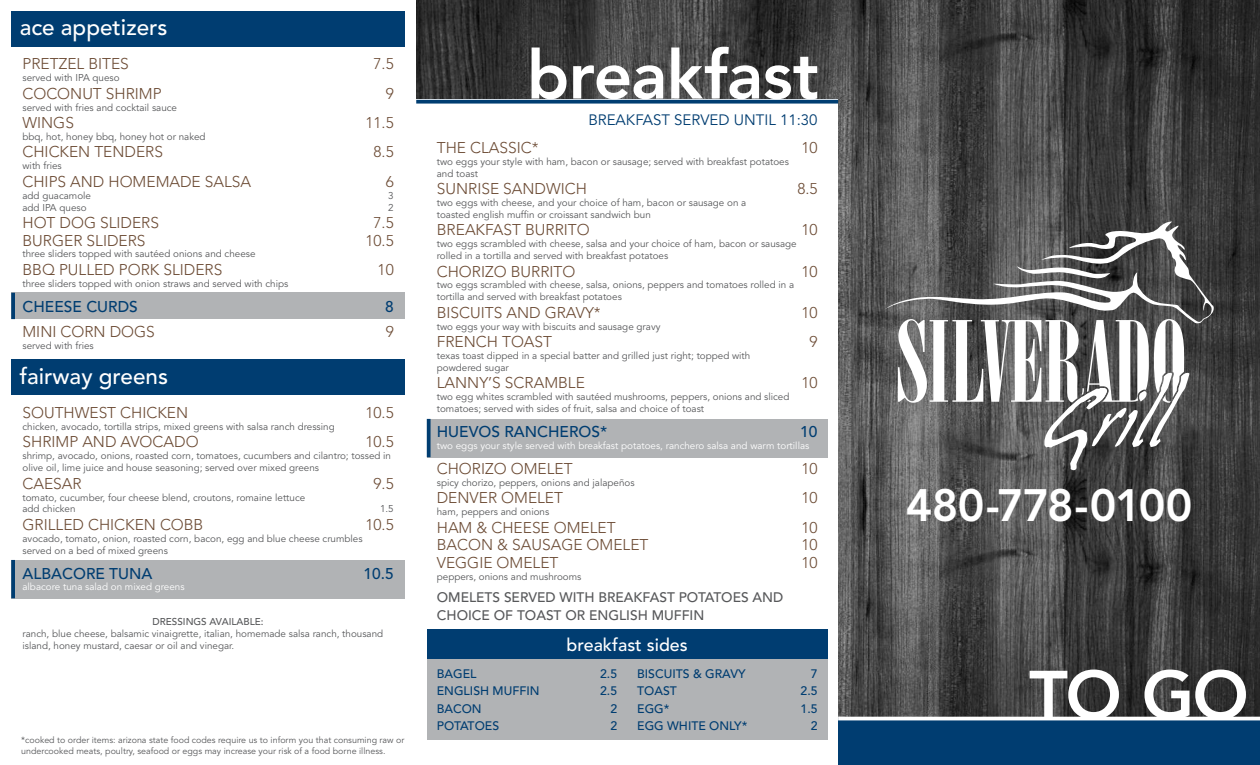
<style>
.page{position:relative;width:1260px;height:765px;background:#fff}
.page>*{position:absolute;margin:0;border:0;box-sizing:border-box;transform-origin:0 0}
.t1{font:800 67.5px "Avenir";letter-spacing:-.015em;color:#fff}
.t2{font:800 45px "Avenir";letter-spacing:-.025em;color:#fff}
.t3{font:500 22.5px "Avenir";color:#fff}
.t4{font:500 17.75px "Avenir";color:#fff}
.t5{font:300 15.5px "Avenir";color:#6b4a33}
.t6{font:500 15.5px "Avenir";color:#003d71}
.t7{font:15px "Avenir";color:#003d71}
.t8{font:500 13.75px/17.5px "Avenir";color:#57585a}
.t9{font:500 12.25px "Avenir";color:#003d71}
.t10{font:9.88px/11.9px "Avenir";color:#57585a}
.t11{font:9.88px "Avenir";color:#fff}
.t12{font:500 9.88px "Avenir";color:#57585a}
.t13{font:8.88px/10.8px "Avenir";color:#57585a}
</style>
<div class="page">
<img style="left:416px;top:0;width:844px;height:717px">
<div style="left:416px;top:100px;width:422px;height:665px;background:#fff"></div>
<div style="left:427px;top:419px;width:401px;height:38px;background:#b1b3b5"></div>
<svg style="left:427px;top:419px;width:4px;height:38px"></svg>
<svg style="left:884px;top:222px;width:330px;height:248px"></svg>
<div style="left:838px;top:719px;width:422px;height:46px;background:#003d71"></div>
<hr style="left:838px;top:717px;width:422px;height:3px;background:#fff">
<svg style="left:416px;top:100px;width:422px;height:4px;background:#1c5280"></svg>
<div style="left:427px;top:657px;width:401px;height:83px;background:#b1b3b5"></div>
<div style="left:427px;top:630px;width:401px;height:29px;background:#003d71"></div>
<div style="left:11px;top:293px;width:394px;height:26px;background:#b1b3b5"></div>
<svg style="left:11px;top:293px;width:4px;height:26px"></svg>
<div style="left:11px;top:11px;width:394px;height:35px;background:#003d71"></div>
<div style="left:11px;top:560px;width:394px;height:38px;background:#b1b3b5"></div>
<svg style="left:11px;top:560px;width:4px;height:38px"></svg>
<div style="left:11px;top:360px;width:394px;height:35px;background:#003d71"></div>
<h3 class="t3" style="left:20px;top:18px;width:149px">ace appetizers</h3>
<h3 class="t5" style="left:22px;top:55px;width:108px">PRETZEL BITES</h3>
<h3 class="t5" style="left:374px;top:55px;width:22px">7.5</h3>
<p class="t10" style="left:22px;top:73px;width:99px">served with IPA queso</p>
<h3 class="t5" style="left:22px;top:84px;width:141px">COCONUT SHRIMP</h3>
<h3 class="t5" style="left:386px;top:84px;width:10px">9</h3>
<p class="t10" style="left:22px;top:102px;width:156px">served with fries and cocktail sauce</p>
<h3 class="t5" style="left:22px;top:114px;width:53px">WINGS</h3>
<h3 class="t5" style="left:365px;top:114px;width:30px">11.5</h3>
<p class="t10" style="left:22px;top:132px;width:185px">bbq, hot, honey bbq, honey hot or naked</p>
<h3 class="t5" style="left:22px;top:143px;width:142px">CHICKEN TENDERS</h3>
<h3 class="t5" style="left:374px;top:143px;width:22px">8.5</h3>
<p class="t10" style="left:22px;top:161px;width:41px">with fries</p>
<h3 class="t5" style="left:22px;top:172px;width:230px">CHIPS AND HOMEMADE SALSA</h3>
<h3 class="t5" style="left:386px;top:172px;width:10px">6</h3>
<p class="t10" style="left:22px;top:190px;width:70px">add guacamole</p>
<p class="t10" style="left:388px;top:190px;width:7px">3</p>
<p class="t10" style="left:22px;top:202px;width:66px">add IPA queso</p>
<p class="t10" style="left:388px;top:202px;width:7px">2</p>
<h3 class="t5" style="left:22px;top:214px;width:138px">HOT DOG SLIDERS</h3>
<h3 class="t5" style="left:374px;top:214px;width:22px">7.5</h3>
<h3 class="t5" style="left:22px;top:231px;width:125px">BURGER SLIDERS</h3>
<h3 class="t5" style="left:365px;top:231px;width:30px">10.5</h3>
<p class="t10" style="left:22px;top:249px;width:235px">three sliders topped with sautéed onions and cheese</p>
<h3 class="t5" style="left:22px;top:260px;width:201px">BBQ PULLED PORK SLIDERS</h3>
<h3 class="t5" style="left:378px;top:260px;width:18px">10</h3>
<p class="t10" style="left:22px;top:278px;width:267px">three sliders topped with onion straws and served with chips</p>
<h3 class="t6" style="left:22px;top:300px;width:117px">CHEESE CURDS</h3>
<h3 class="t6" style="left:385px;top:300px;width:10px">8</h3>
<h3 class="t5" style="left:22px;top:322px;width:134px">MINI CORN DOGS</h3>
<h3 class="t5" style="left:386px;top:322px;width:10px">9</h3>
<p class="t10" style="left:22px;top:340px;width:73px">served with fries</p>
<h3 class="t3" style="left:20px;top:367px;width:150px">fairway greens</h3>
<h3 class="t5" style="left:22px;top:404px;width:167px">SOUTHWEST CHICKEN</h3>
<h3 class="t5" style="left:365px;top:404px;width:30px">10.5</h3>
<p class="t10" style="left:22px;top:422px;width:314px">chicken, avocado, tortilla strips, mixed greens with salsa ranch dressing</p>
<h3 class="t5" style="left:22px;top:433px;width:178px">SHRIMP AND AVOCADO</h3>
<h3 class="t5" style="left:365px;top:433px;width:30px">10.5</h3>
<p class="t10" style="left:22px;top:451px;width:370px">shrimp, avocado, onions, roasted corn, tomatoes, cucumbers and cilantro; tossed in olive oil, lime juice and house seasoning; served over mixed greens</p>
<h3 class="t5" style="left:22px;top:474px;width:61px">CAESAR</h3>
<h3 class="t5" style="left:374px;top:474px;width:22px">9.5</h3>
<p class="t10" style="left:22px;top:492px;width:284px">tomato, cucumber, four cheese blend, croutons, romaine lettuce add chicken</p>
<p class="t10" style="left:380px;top:504px;width:15px">1.5</p>
<h3 class="t5" style="left:22px;top:515px;width:182px">GRILLED CHICKEN COBB</h3>
<h3 class="t5" style="left:365px;top:515px;width:30px">10.5</h3>
<p class="t10" style="left:22px;top:533px;width:342px">avocado, tomato, onion, roasted corn, bacon, egg and blue cheese crumbles served on a bed of mixed greens</p>
<h3 class="t6" style="left:22px;top:567px;width:131px">ALBACORE TUNA</h3>
<h3 class="t6" style="left:364px;top:567px;width:32px">10.5</h3>
<p class="t11" style="left:22px;top:583px;width:164px">albacore tuna salad on mixed greens</p>
<p class="t12" style="left:153px;top:618px;width:113px">DRESSINGS AVAILABLE:</p>
<p class="t10" style="left:22px;top:629px;width:362px">ranch, blue cheese, balsamic vinaigrette, italian, homemade salsa ranch, thousand island, honey mustard, caesar or oil and vinegar.</p>
<p class="t13" style="left:21px;top:736px;width:385px">*cooked to order items: arizona state food codes require us to inform you that consuming raw or undercooked meats, poultry, seafood or eggs may increase your risk of a food borne illness.</p>
<h1 class="t1" style="left:527px;top:36px;width:293px">breakfast</h1>
<h3 class="t7" style="left:588px;top:113px;width:231px">BREAKFAST SERVED UNTIL 11:30</h3>
<h3 class="t5" style="left:437px;top:139px;width:103px">THE CLASSIC*</h3>
<h3 class="t5" style="left:801px;top:139px;width:18px">10</h3>
<p class="t10" style="left:437px;top:157px;width:354px">two eggs your style with ham, bacon or sausage; served with breakfast potatoes and toast</p>
<h3 class="t5" style="left:437px;top:180px;width:152px">SUNRISE SANDWICH</h3>
<h3 class="t5" style="left:797px;top:180px;width:22px">8.5</h3>
<p class="t10" style="left:437px;top:198px;width:311px">two eggs with cheese, and your choice of ham, bacon or sausage on a toasted english muffin or croissant sandwich bun</p>
<h3 class="t5" style="left:437px;top:221px;width:155px">BREAKFAST BURRITO</h3>
<h3 class="t5" style="left:801px;top:221px;width:18px">10</h3>
<p class="t10" style="left:437px;top:239px;width:361px">two eggs scrambled with cheese, salsa and your choice of ham, bacon or sausage rolled in a tortilla and served with breakfast potatoes</p>
<h3 class="t5" style="left:437px;top:262px;width:140px">CHORIZO BURRITO</h3>
<h3 class="t5" style="left:801px;top:262px;width:18px">10</h3>
<p class="t10" style="left:437px;top:280px;width:359px">two eggs scrambled with cheese, salsa, onions, peppers and tomatoes rolled in a tortilla and served with breakfast potatoes</p>
<h3 class="t5" style="left:437px;top:303px;width:166px">BISCUITS AND GRAVY*</h3>
<h3 class="t5" style="left:801px;top:303px;width:18px">10</h3>
<p class="t10" style="left:437px;top:321px;width:225px">two eggs your way with biscuits and sausage gravy</p>
<h3 class="t5" style="left:437px;top:333px;width:117px">FRENCH TOAST</h3>
<h3 class="t5" style="left:809px;top:333px;width:10px">9</h3>
<p class="t10" style="left:437px;top:351px;width:315px">texas toast dipped in a special batter and grilled just right; topped with powdered sugar</p>
<h3 class="t5" style="left:437px;top:374px;width:150px">LANNY’S SCRAMBLE</h3>
<h3 class="t5" style="left:801px;top:374px;width:18px">10</h3>
<p class="t10" style="left:437px;top:392px;width:354px">two egg whites scrambled with sautéed mushrooms, peppers, onions and sliced tomatoes; served with sides of fruit, salsa and choice of toast</p>
<h3 class="t6" style="left:437px;top:425px;width:172px">HUEVOS RANCHEROS*</h3>
<h3 class="t6" style="left:800px;top:425px;width:19px">10</h3>
<p class="t11" style="left:437px;top:441px;width:374px">two eggs your style served with breakfast potatoes, ranchero salsa and warm tortillas</p>
<h3 class="t5" style="left:437px;top:460px;width:137px">CHORIZO OMELET</h3>
<h3 class="t5" style="left:801px;top:460px;width:18px">10</h3>
<p class="t10" style="left:437px;top:478px;width:199px">spicy chorizo, peppers, onions and jalapeños</p>
<h3 class="t5" style="left:437px;top:489px;width:128px">DENVER OMELET</h3>
<h3 class="t5" style="left:801px;top:489px;width:18px">10</h3>
<p class="t10" style="left:437px;top:507px;width:114px">ham, peppers and onions</p>
<h3 class="t5" style="left:437px;top:518px;width:180px">HAM &amp; CHEESE OMELET</h3>
<h3 class="t5" style="left:801px;top:518px;width:18px">10</h3>
<h3 class="t5" style="left:437px;top:536px;width:213px">BACON &amp; SAUSAGE OMELET</h3>
<h3 class="t5" style="left:801px;top:536px;width:18px">10</h3>
<h3 class="t5" style="left:437px;top:553px;width:123px">VEGGIE OMELET</h3>
<h3 class="t5" style="left:801px;top:553px;width:18px">10</h3>
<p class="t10" style="left:437px;top:571px;width:146px">peppers, onions and mushrooms</p>
<h3 class="t8" style="left:437px;top:590px;width:348px">OMELETS SERVED WITH BREAKFAST POTATOES AND<br>CHOICE OF TOAST OR ENGLISH MUFFIN</h3>
<h3 class="t4" style="left:567px;top:638px;width:123px">breakfast sides</h3>
<p class="t9" style="left:437px;top:669px;width:41px">BAGEL</p>
<p class="t9" style="left:600px;top:669px;width:19px">2.5</p>
<p class="t9" style="left:437px;top:686px;width:104px">ENGLISH MUFFIN</p>
<p class="t9" style="left:600px;top:686px;width:19px">2.5</p>
<p class="t9" style="left:437px;top:703px;width:46px">BACON</p>
<p class="t9" style="left:610px;top:703px;width:8px">2</p>
<p class="t9" style="left:437px;top:721px;width:64px">POTATOES</p>
<p class="t9" style="left:610px;top:721px;width:8px">2</p>
<p class="t9" style="left:637px;top:669px;width:110px">BISCUITS &amp; GRAVY</p>
<p class="t9" style="left:811px;top:669px;width:8px">7</p>
<p class="t9" style="left:637px;top:686px;width:41px">TOAST</p>
<p class="t9" style="left:801px;top:686px;width:19px">2.5</p>
<p class="t9" style="left:637px;top:703px;width:34px">EGG*</p>
<p class="t9" style="left:801px;top:703px;width:19px">1.5</p>
<p class="t9" style="left:637px;top:721px;width:112px">EGG WHITE ONLY*</p>
<p class="t9" style="left:811px;top:721px;width:8px">2</p>
<h2 class="t2" style="left:906px;top:479px;width:288px">480-778-0100</h2>
<h1 class="t1" style="left:1029px;top:656px;width:221px">TO GO</h1>
</div>
